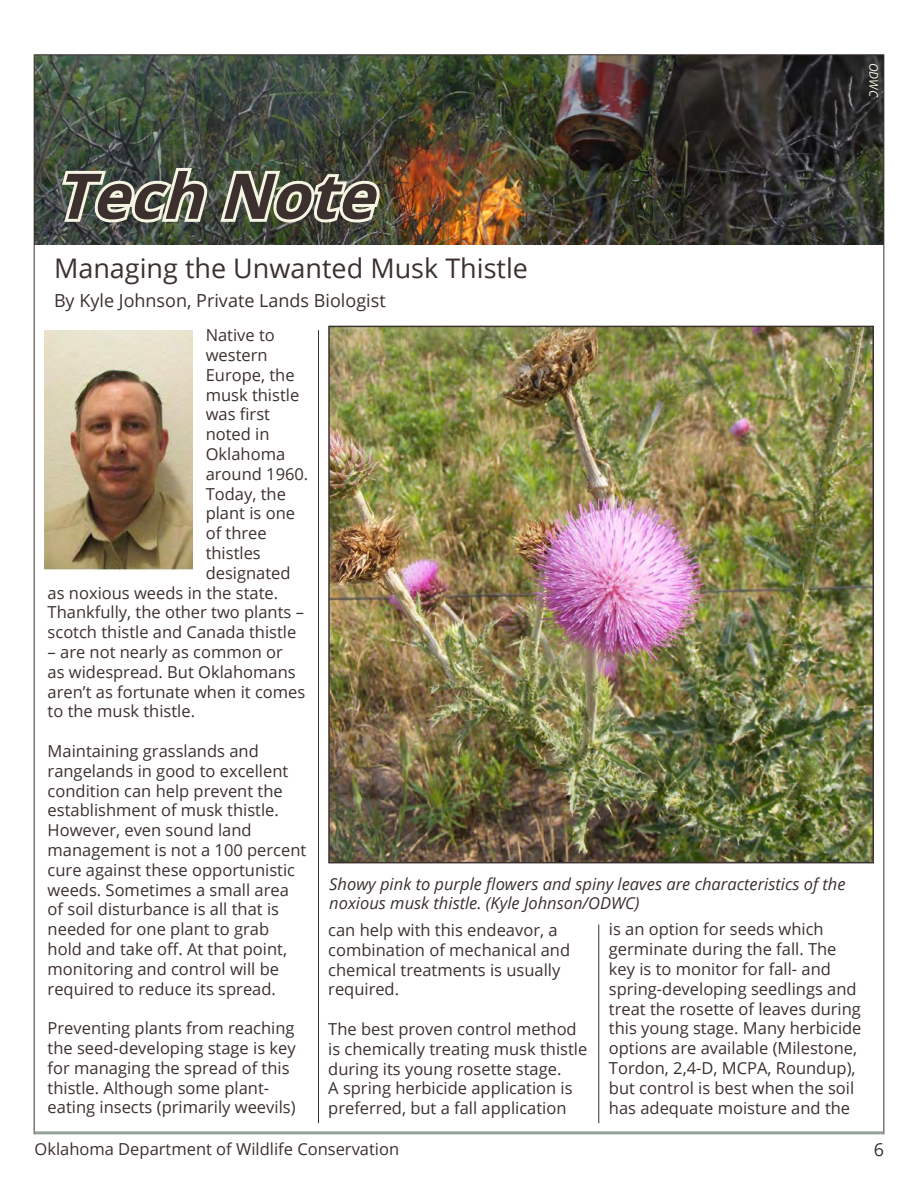
<style>
.page{position:relative;width:918px;height:1188px;background:#fff}
.page>*{position:absolute;margin:0;border:0;box-sizing:border-box;transform-origin:0 0}
.t1{font:italic 700 63px "Open Sans";color:#3b302d}
.t2{font:27px "Open Sans";color:#3b312f}
.t3{font:18px "Open Sans";color:#3b312f}
.t4{font:16.5px/19.8px "Open Sans";color:#3b312f}
.t5{font:italic 16.5px/19.8px "Open Sans";color:#3b312f}
.t6{font:italic 12px "Open Sans";color:#f6f5e4}
</style>
<div class="page">
<img style="left:35px;top:55px;width:848px;height:189px">
<hr style="left:34px;top:54px;width:1px;height:1080px;background:#3b312f">
<hr style="left:883px;top:54px;width:1px;height:1080px;background:#3b312f">
<hr style="left:35px;top:1131px;width:848px;height:3px;background:#91a195">
<hr style="left:318px;top:330px;width:1px;height:793px;background:#3b312f">
<hr style="left:598px;top:924px;width:1px;height:199px;background:#3b312f">
<hr style="left:35px;top:54px;width:848px;height:1px;background:#3b312f">
<svg style="left:58px;top:164px;width:327px;height:63px"></svg>
<img style="left:331px;top:329px;width:540px;height:531px">
<div style="left:328px;top:326px;width:546px;height:537px;border:2px solid #3b312f"></div>
<img style="left:44px;top:330px;width:148px;height:240px">
<p class="t6" style="left:882px;top:63px;width:36px;rotate:90deg">ODWC</p>
<h1 class="t1" style="left:55px;top:151px;width:343px">TechNote</h1>
<h2 class="t2" style="left:54px;top:249px;width:476px">Managing the Unwanted Musk Thistle</h2>
<p class="t3" style="left:54px;top:289px;width:333px">By Kyle Johnson, Private Lands Biologist</p>
<p class="t4" style="left:206px;top:325px;width:71px">Native to</p>
<p class="t4" style="left:206px;top:345px;width:63px">western</p>
<p class="t4" style="left:206px;top:365px;width:90px">Europe, the</p>
<p class="t4" style="left:206px;top:384px;width:95px">musk thistle</p>
<p class="t4" style="left:206px;top:404px;width:66px">was first</p>
<p class="t4" style="left:206px;top:424px;width:65px">noted in</p>
<p class="t4" style="left:206px;top:444px;width:81px">Oklahoma</p>
<p class="t4" style="left:206px;top:464px;width:104px">around 1960.</p>
<p class="t4" style="left:206px;top:483px;width:82px">Today, the</p>
<p class="t4" style="left:206px;top:503px;width:91px">plant is one</p>
<p class="t4" style="left:206px;top:523px;width:63px">of three</p>
<p class="t4" style="left:206px;top:543px;width:57px">thistles</p>
<p class="t4" style="left:206px;top:563px;width:86px">designated</p>
<p class="t4" style="left:48px;top:582px;width:232px">as noxious weeds in the state.</p>
<p class="t4" style="left:48px;top:602px;width:258px">Thankfully, the other two plants –</p>
<p class="t4" style="left:48px;top:622px;width:250px">scotch thistle and Canada thistle</p>
<p class="t4" style="left:48px;top:642px;width:259px">– are not nearly as common or<br>as widespread. But Oklahomans aren’t as fortunate when it comes to the musk thistle.</p>
<p class="t4" style="left:48px;top:741px;width:260px">Maintaining grasslands and rangelands in good to excellent condition can help prevent the establishment of musk thistle.<br>However, even sound land management is not a 100 percent cure against these opportunistic weeds. Sometimes a small area of soil disturbance is all that is needed for one plant to grab hold and take off. At that point, monitoring and control will be required to reduce its spread.</p>
<p class="t4" style="left:48px;top:1018px;width:250px">Preventing plants from reaching the seed-developing stage is key for managing the spread of this thistle. Although some plant&shy;eating insects (primarily weevils)</p>
<p class="t5" style="left:329px;top:873px;width:518px">Showy pink to purple flowers and spiny leaves are characteristics of the noxious musk thistle. (Kyle Johnson/ODWC)</p>
<p class="t4" style="left:328px;top:920px;width:243px">can help with this endeavor, a combination of mechanical and chemical treatments is usually required.</p>
<p class="t4" style="left:328px;top:1019px;width:261px">The best proven control method is chemically treating musk thistle during its young rosette stage.<br>A spring herbicide application is preferred, but a fall application</p>
<p class="t4" style="left:609px;top:919px;width:254px">is an option for seeds which germinate during the fall. The key is to monitor for fall- and spring-developing seedlings and treat the rosette of leaves during this young stage. Many herbicide options are available (Milestone,<br>Tordon, 2,4-D, MCPA, Roundup), but control is best when the soil has adequate moisture and the</p>
<p class="t4" style="left:35px;top:1139px;width:366px">Oklahoma Department of Wildlife Conservation</p>
<p class="t3" style="left:874px;top:1138px;width:12px">6</p>
</div>
